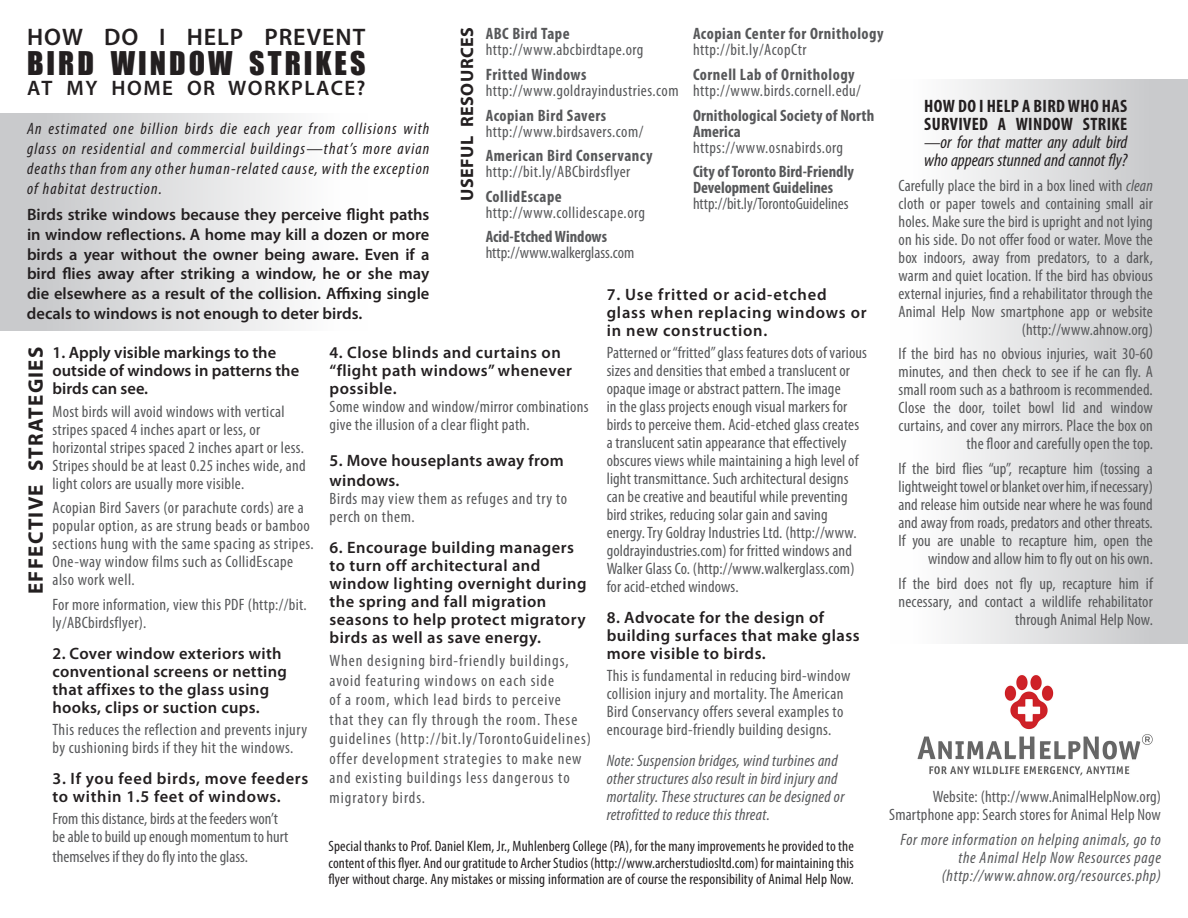
<style>
.page{position:relative;width:1188px;height:918px;background:#fff}
.page>*{position:absolute;margin:0;border:0;box-sizing:border-box;transform-origin:0 0}
.t1{font:30px "Impact";letter-spacing:.1em;color:#231f20}
.t2{font:600 24px "Myriad Pro";letter-spacing:.04em;color:#231f20}
.t3{font:600 21px "Myriad Pro";letter-spacing:.07em;color:#231f20}
.t4{font:700 21px "Myriad Pro";letter-spacing:.06em;color:#231f20}
.t5{font:italic condensed 18px/18px "Myriad Pro";color:#231f20;text-align:justify}
.t6{font:700 condensed 18px "Myriad Pro";letter-spacing:.075em;color:#231f20}
.t7{font:700 18px "Myriad Pro";letter-spacing:.03em;color:#231f20}
.t8{font:condensed 16.5px/18px "Myriad Pro";letter-spacing:.01em;color:#57585a}
.t9{font:600 16.5px/18px "Myriad Pro";letter-spacing:.03em;color:#231f20}
.t10{font:condensed 16.5px/18px "Myriad Pro";letter-spacing:.03em;color:#57585a}
.t11{font:condensed 16.5px/19.5px "Myriad Pro";letter-spacing:.06em;color:#57585a}
.t12{font:italic condensed 16.5px/19.8px "Myriad Pro";letter-spacing:.07em;color:#231f20;text-align:justify}
.t13{font:700 condensed 16.5px/16px "Myriad Pro";letter-spacing:.025em;color:#57585a}
.t14{font:italic condensed 16.5px/18px "Myriad Pro";letter-spacing:.02em;color:#57585a}
.t15{font:italic condensed 16.5px/18px "Myriad Pro";letter-spacing:.04em;color:#57585a;text-align:right}
.t16{font:600 16.5px/18px "Myriad Pro";letter-spacing:.05em;color:#231f20}
.t17{font:600 16.5px/18px "Myriad Pro";color:#231f20}
.t18{font:700 condensed 16.5px/16px "Myriad Pro";color:#57585a}
.t19{font:condensed 16.5px/18px "Myriad Pro";letter-spacing:.04em;color:#57585a}
.t20{font:condensed 15px/16.5px "Myriad Pro";letter-spacing:.01em;color:#231f20;text-align:justify}
.s1{font-weight:700;font-style:normal}
.s2{font-size:16.5px}
.s3{font-style:italic}
</style>
<div class="page">
<img style="left:917px;top:675px;width:236px;height:101px">
<div style="left:0;top:113px;width:368px;height:218px;background:linear-gradient(to right,#c3c4c7,#fff)"></div>
<div style="left:890px;top:79px;width:298px;height:565px;background:linear-gradient(to right,#fff,#c3c4c7)"></div>
<p class="t13" style="left:693px;top:26px;width:192px">Acopian Center for Ornithology</p>
<p class="t10" style="left:693px;top:41px;width:115px">http://bit.ly/AcopCtr</p>
<p class="t13" style="left:693px;top:66px;width:163px">Cornell Lab of Ornithology</p>
<p class="t10" style="left:693px;top:81px;width:169px">http://www.birds.cornell.edu/</p>
<p class="t13" style="left:693px;top:107px;width:183px">Ornithological Society of North<br>America</p>
<p class="t10" style="left:693px;top:138px;width:152px">https://www.osnabirds.org</p>
<p class="t18" style="left:693px;top:163px;width:162px">City of Toronto Bird-Friendly<br>Development Guidelines</p>
<p class="t8" style="left:693px;top:195px;width:157px">http://bit.ly/TorontoGuidelines</p>
<p class="t7" style="left:455px;top:201px;width:175px;rotate:-90deg">Useful Resources</p>
<p class="t13" style="left:486px;top:26px;width:85px">ABC Bird Tape</p>
<p class="t10" style="left:486px;top:41px;width:159px">http://www.abcbirdtape.org</p>
<p class="t13" style="left:486px;top:66px;width:102px">Fritted Windows</p>
<p class="t10" style="left:486px;top:81px;width:194px">http://www.goldrayindustries.com</p>
<p class="t13" style="left:486px;top:107px;width:122px">Acopian Bird Savers</p>
<p class="t10" style="left:486px;top:122px;width:159px">http://www.birdsavers.com/</p>
<p class="t13" style="left:486px;top:147px;width:168px">American Bird Conservancy</p>
<p class="t10" style="left:486px;top:163px;width:146px">http://bit.ly/ABCbirdsflyer</p>
<p class="t13" style="left:486px;top:188px;width:78px">CollidEscape</p>
<p class="t10" style="left:486px;top:203px;width:161px">http://www.collidescape.org</p>
<p class="t18" style="left:486px;top:229px;width:123px">Acid-Etched Windows</p>
<p class="t8" style="left:486px;top:244px;width:150px">http://www.walkerglass.com</p>
<h2 class="t2" style="left:27px;top:22px;width:335px">How do I help prevent</h2>
<h1 class="t1" style="left:27px;top:40px;width:340px">BIRD WINDOW STRIKES</h1>
<p class="t3" style="left:27px;top:74px;width:340px">at my home or workplace?</p>
<p class="t12" style="left:27px;top:119px;width:404px">An estimated one billion birds die each year from collisions with glass on residential and commercial buildings—that’s more avian deaths than from any other human-related cause, with the exception of habitat destruction.</p>
<p class="t9" style="left:27px;top:204px;width:404px;line-height:19.8px;text-align:justify">Birds strike windows because they perceive flight paths in window reflections. A home may kill a dozen or more birds a year without the owner being aware. Even if a bird flies away after striking a window, he or she may die elsewhere as a result of the collision. Affixing single decals to windows is not enough to deter birds.</p>
<p class="t6" style="left:924px;top:95px;width:155px">How do I help abirdwho</p>
<p class="t6" style="left:1102px;top:95px;width:9px">has</p>
<p class="t6" style="left:924px;top:113px;width:102px">survived a window</p>
<p class="t5" style="left:924px;top:115px;width:205px;text-indent:159px"><span class="s1">strike </span><span class="s2">—</span>or for that matter any adult bird who appears stunned and cannot fly?</p>
<p class="t8" style="left:899px;top:176px;width:256px;text-align:right">Carefully place the bird in a box lined with <span class="s3">clean </span>cloth or paper towels and containing small air holes. Make sure the bird is upright and not lying on his side. Do not offer food or water. Move the box indoors, away from predators, to a dark, warm and quiet location. If the bird has obvious external injuries, find a rehabilitator through the Animal Help Now smartphone app or website (http://www.ahnow.org)</p>
<p class="t8" style="left:899px;top:345px;width:256px;text-align:right">If the bird has no obvious injuries, wait 30-60 minutes, and then check to see if he can fly. A small room such as a bathroom is recommended.<br>Close the door, toilet bowl lid and window curtains, and cover any mirrors. Place the box on the floor and carefully open the top.</p>
<p class="t8" style="left:899px;top:460px;width:256px;text-align:right">If the bird flies “up”, recapture him (tossing a lightweight towel or blanket over him, if necessary) and release him outside near where he was found and away from roads, predators and other threats.<br>If you are unable to recapture him, open the window and allow him to fly out on his own.</p>
<p class="t8" style="left:899px;top:574px;width:256px;text-align:right">If the bird does not fly up, recapture him if necessary, and contact a wildlife rehabilitator through Animal Help Now.</p>
<p class="t16" style="left:607px;top:285px;width:262px">7. Use fritted or acid-etched glass when replacing windows or in new construction.</p>
<p class="t8" style="left:607px;top:344px;width:262px">Patterned or “fritted” glass features dots of various sizes and densities that embed a translucent or opaque image or abstract pattern. The image<br>in the glass projects enough visual markers for birds to perceive them. Acid-etched glass creates a translucent satin appearance that effectively obscures views while maintaining a high level of light transmittance. Such architectural designs can be creative and beautiful while preventing bird strikes, reducing solar gain and saving energy. Try Goldray Industries Ltd. (http://www. goldrayindustries.com) for fritted windows and Walker Glass Co. (http://www.walkerglass.com) for acid-etched windows.</p>
<p class="t9" style="left:607px;top:608px;width:254px">8. Advocate for the design of building surfaces that make glass more visible to birds.</p>
<p class="t8" style="left:607px;top:667px;width:245px">This is fundamental in reducing bird-window collision injury and mortality. The American Bird Conservancy offers several examples to encourage bird-friendly building designs.</p>
<p class="t14" style="left:607px;top:751px;width:239px">Note: Suspension bridges, wind turbines and other structures also result in bird injury and mortality. These structures can be designed or retrofitted to reduce this threat.</p>
<p class="t17" style="left:53px;top:343px;width:248px">1. Apply visible markings to the outside of windows in patterns the birds can see.</p>
<p class="t8" style="left:53px;top:402px;width:255px">Most birds will avoid windows with vertical stripes spaced 4 inches apart or less, or horizontal stripes spaced 2 inches apart or less.<br>Stripes should be at least 0.25 inches wide, and light colors are usually more visible.</p>
<p class="t10" style="left:53px;top:499px;width:263px">Acopian Bird Savers (or parachute cords) are a popular option, as are strung beads or bamboo sections hung with the same spacing as stripes.<br>One-way window films such as CollidEscape also work well.</p>
<p class="t8" style="left:53px;top:595px;width:256px">For more information, view this PDF (http://bit. ly/ABCbirdsflyer).</p>
<p class="t9" style="left:53px;top:644px;width:236px">2. Cover window exteriors with conventional screens or netting that affixes to the glass using hooks, clips or suction cups.</p>
<p class="t10" style="left:53px;top:720px;width:256px">This reduces the reflection and prevents injury by cushioning birds if they hit the windows.</p>
<p class="t9" style="left:53px;top:769px;width:257px">3. If you feed birds, move feeders to within 1.5 feet of windows.</p>
<p class="t8" style="left:53px;top:809px;width:238px">From this distance, birds at the feeders won’t be able to build up enough momentum to hurt</p>
<p class="t8" style="left:53px;top:847px;width:197px">themselves if they do fly into the glass.</p>
<p class="t9" style="left:330px;top:343px;width:244px">4. Close blinds and curtains on “flight path windows” whenever possible.</p>
<p class="t8" style="left:330px;top:398px;width:261px">Some window and window/mirror combinations give the illusion of a clear flight path.</p>
<p class="t9" style="left:330px;top:451px;width:236px;line-height:19.5px">5. Move houseplants away from windows.</p>
<p class="t19" style="left:330px;top:489px;width:239px">Birds may view them as refuges and try to perch on them.</p>
<p class="t9" style="left:330px;top:538px;width:258px">6. Encourage building managers to turn off architectural and window lighting overnight during the spring and fall migration seasons to help protect migratory birds as well as save energy.</p>
<p class="t11" style="left:330px;top:651px;width:263px">When designing bird-friendly buildings, avoid featuring windows on each side<br>of a room, which lead birds to perceive<br>that they can fly through the room. These guidelines (http://bit.ly/TorontoGuidelines) offer development strategies to make new and existing buildings less dangerous to migratory birds.</p>
<p class="t4" style="left:22px;top:594px;width:249px;rotate:-90deg">Effective strategies</p>
<p class="t8" style="left:889px;top:788px;width:273px;text-align:right">Website: (http://www.AnimalHelpNow.org)<br>Smartphone app: Search stores for Animal Help Now</p>
<p class="t15" style="left:900px;top:830px;width:262px">For more information on helping animals, go to the Animal Help Now Resources page (http://www.ahnow.org/resources.php)</p>
<p class="t20" style="left:328px;top:838px;width:527px">Special thanks to Prof. Daniel Klem, Jr., Muhlenberg College (PA), for the many improvements he provided to the content of this flyer. And our gratitude to Archer Studios (http://www.archerstudiosltd.com) for maintaining this flyer without charge. Any mistakes or missing information are of course the responsibility of Animal Help Now.</p>
</div>
